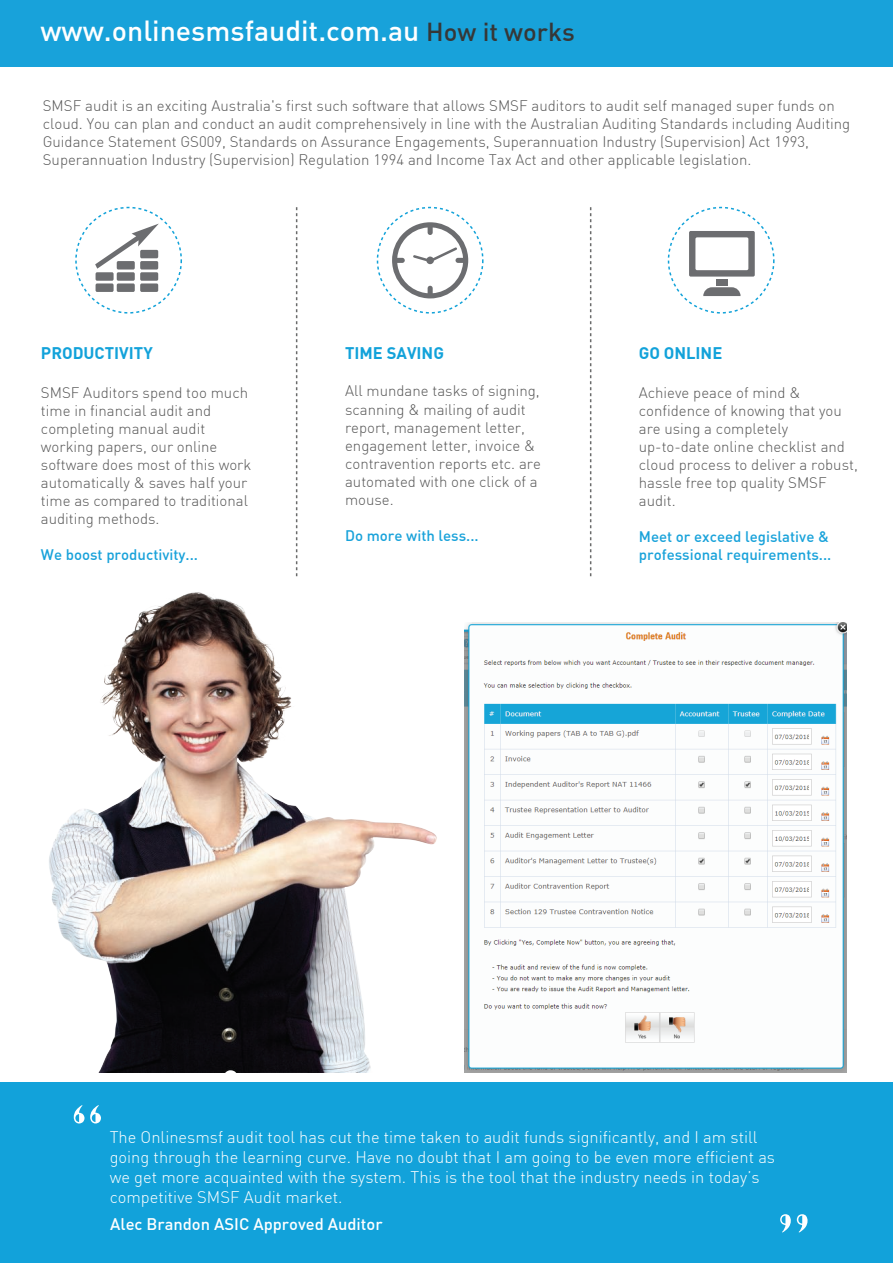
<style>
.page{position:relative;width:893px;height:1263px;background:#fff}
.page>*{position:absolute;margin:0;border:0;box-sizing:border-box;transform-origin:0 0}
.t1{font:90px "Castellar";color:#fff}
.t2{font:500 28.5px "DINOT";color:#fff}
.t3{font:300 16.5px/19.8px "DINOT";color:#fff}
.t4{font:700 16.5px "DINOT";color:#12a2da}
.t5{font:500 16.5px "DINOT";color:#fff}
.t6{font:300 15px/18px "DINOT";color:#565656}
.t7{font:500 15px/18px "DINOT";color:#18a2da}
.s1{font-size:25.5px;color:#363737}
</style>
<div class="page">
<div style="left:0;top:0;width:893px;height:66px;background:#18a2da"></div>
<img style="left:695px;top:622px;width:151px;height:451px">
<svg style="left:296px;top:207px;width:1px;height:370px"></svg>
<svg style="left:590px;top:207px;width:1px;height:370px"></svg>
<div style="left:75px;top:207px;width:107px;height:107px;border:2px dashed #12a2d9;border-radius:50%"></div>
<div style="left:377px;top:207px;width:107px;height:107px;border:2px dashed #12a2d9;border-radius:50%"></div>
<div style="left:668px;top:207px;width:107px;height:107px;border:2px dashed #12a2d9;border-radius:50%"></div>
<div style="left:0;top:1082px;width:893px;height:181px;background:#12a2da"></div>
<img style="left:49px;top:592px;width:646px;height:481px">
<svg style="left:392px;top:222px;width:76px;height:76px"></svg>
<svg style="left:95px;top:224px;width:64px;height:45px"></svg>
<div style="left:96px;top:272px;width:18px;height:9px;background:#6c6d70;border-radius:2px"></div>
<div style="left:96px;top:283px;width:18px;height:9px;background:#6c6d70;border-radius:2px"></div>
<div style="left:117px;top:272px;width:18px;height:9px;background:#6c6d70;border-radius:2px"></div>
<div style="left:117px;top:283px;width:18px;height:9px;background:#6c6d70;border-radius:2px"></div>
<div style="left:117px;top:261px;width:18px;height:8px;background:#6c6d70;border-radius:2px"></div>
<div style="left:140px;top:272px;width:18px;height:9px;background:#6c6d70;border-radius:2px"></div>
<div style="left:140px;top:283px;width:18px;height:9px;background:#6c6d70;border-radius:2px"></div>
<div style="left:140px;top:261px;width:18px;height:8px;background:#6c6d70;border-radius:2px"></div>
<div style="left:140px;top:250px;width:18px;height:8px;background:#6c6d70;border-radius:2px"></div>
<svg style="left:703px;top:287px;width:38px;height:9px"></svg>
<div style="left:716px;top:279px;width:12px;height:6px;background:#6c6d70"></div>
<svg style="left:689px;top:231px;width:66px;height:46px"></svg>
<h2 class="t2" style="left:40px;top:13px;width:536px">www.onlinesmsfaudit.com.au <span class="s1">How it works</span></h2>
<p class="t6" style="left:43px;top:97px;width:809px">SMSF audit is an exciting Australia's first such software that allows SMSF auditors to audit self managed super funds on cloud. You can plan and conduct an audit comprehensively in line with the Australian Auditing Standards including Auditing Guidance Statement GS009, Standards on Assurance Engagements, Superannuation Industry (Supervision) Act 1993, Superannuation Industry (Supervision) Regulation 1994 and Income Tax Act and other applicable legislation.</p>
<p class="t4" style="left:41px;top:342px;width:113px">PRODUCTIVITY</p>
<p class="t6" style="left:41px;top:384px;width:212px">SMSF Auditors spend too much time in financial audit and completing manual audit working papers, our online software does most of this work automatically &amp; saves half your time as compared to traditional auditing methods.</p>
<p class="t7" style="left:41px;top:545px;width:159px">We boost productivity...</p>
<p class="t4" style="left:345px;top:342px;width:100px">TIME SAVING</p>
<p class="t6" style="left:345px;top:382px;width:197px">All mundane tasks of signing, scanning &amp; mailing of audit report, management letter, engagement letter, invoice &amp; contravention reports etc. are automated with one click of a mouse.</p>
<p class="t7" style="left:345px;top:526px;width:135px">Do more with less...</p>
<p class="t4" style="left:639px;top:342px;width:85px">GO ONLINE</p>
<p class="t6" style="left:639px;top:384px;width:221px">Achieve peace of mind &amp; confidence of knowing that you are using a completely up-to-date online checklist and cloud process to deliver a robust, hassle free top quality SMSF audit.</p>
<p class="t7" style="left:639px;top:527px;width:194px">Meet or exceed legislative &amp; professional requirements...</p>
<h1 class="t1" style="left:68px;top:1088px;width:41px">“</h1>
<p class="t3" style="left:110px;top:1127px;width:667px">The Onlinesmsf audit tool has cut the time taken to audit funds significantly, and I am still going through the learning curve. Have no doubt that I am going to be even more efficient as we get more acquainted with the system. This is the tool that the industry needs in today’s competitive SMSF Audit market.</p>
<p class="t5" style="left:110px;top:1213px;width:274px">Alec Brandon ASIC Approved Auditor</p>
<h1 class="t1" style="left:774px;top:1197px;width:41px">”</h1>
</div>
